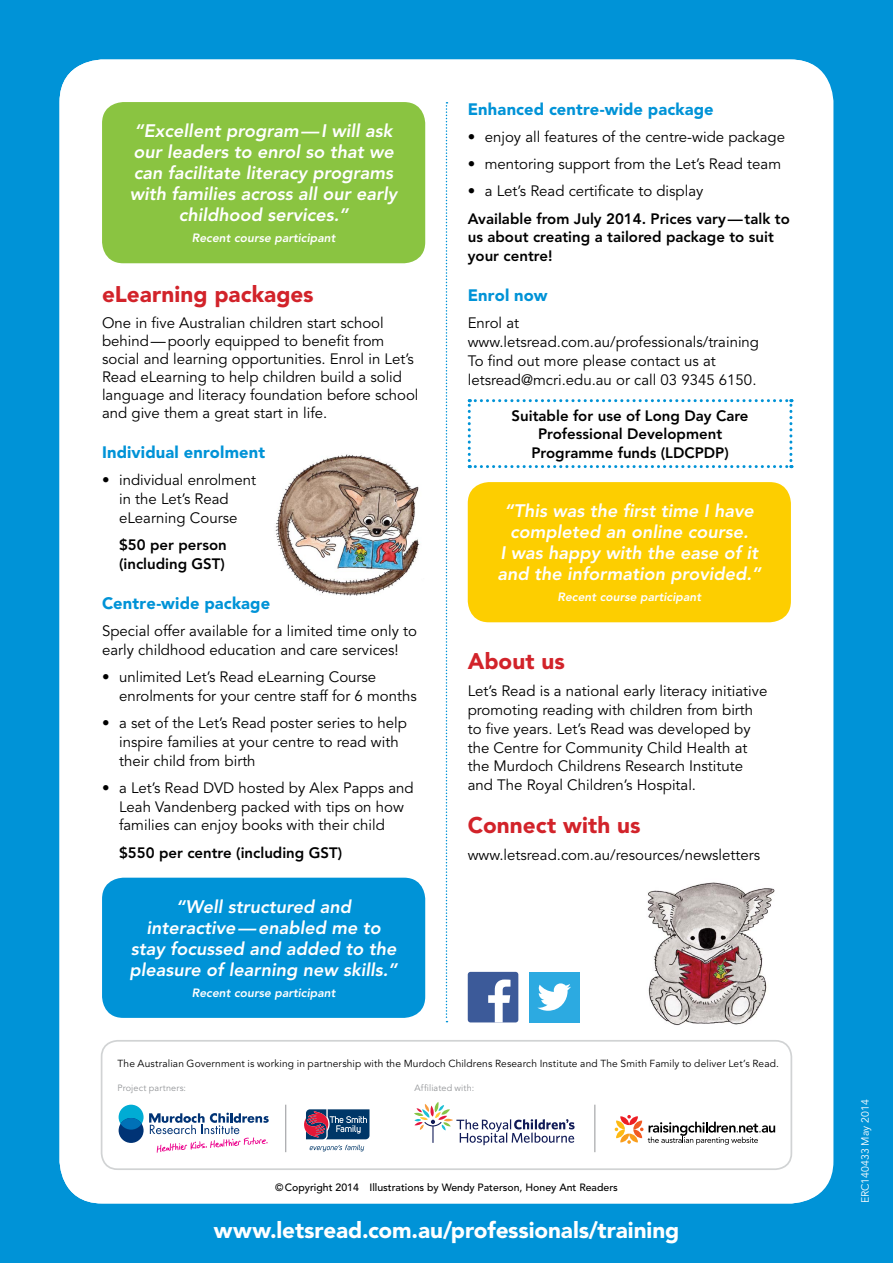
<style>
.page{position:relative;width:893px;height:1263px;background:#0093d7}
.page>*{position:absolute;margin:0;border:0;box-sizing:border-box;transform-origin:0 0}
.t1{font:900 22.5px "Avenir";letter-spacing:-.005em;color:#fff}
.t2{font:900 22.5px "Avenir";letter-spacing:.005em;color:#d2232a}
.t3{font:italic 800 18px/21px "Avenir";color:#fff;text-align:center}
.t4{font:900 16.5px "Avenir";letter-spacing:.01em;color:#0093d7}
.t5{font:15px/18.8px "Avenir";color:#000}
.t6{font:800 15px/18.8px "Avenir";color:#000}
.t7{font:italic 800 12px "Avenir";color:#fff}
.t8{font:500 10.5px "Avenir";color:#000}
.t9{font:10.5px "Avenir";color:#fff}
.t10{font:10.2px "Avenir";letter-spacing:.015em;color:#000}
.t11{font:9px "Avenir";letter-spacing:.015em;color:#939598}
</style>
<div class="page">
<div style="left:60px;top:60px;width:773px;height:1143px;background:#fff;border-radius:43px"></div>
<div style="left:102px;top:102px;width:323px;height:161px;background:#8ac441;border-radius:21px"></div>
<div style="left:102px;top:878px;width:323px;height:140px;background:#0093d7;border-radius:21px"></div>
<div style="left:101px;top:1040px;width:691px;height:130px;border:2px solid #d1d3d4;border-radius:16px"></div>
<div style="left:119px;top:1105px;width:25px;height:24px;background:#00acd4;border-radius:50%"></div>
<svg style="left:119px;top:1112px;width:150px;height:41px"></svg>
<hr style="left:285px;top:1105px;width:1px;height:47px;background:#939598">
<svg style="left:414px;top:1102px;width:161px;height:43px"></svg>
<svg style="left:615px;top:1115px;width:160px;height:30px"></svg>
<hr style="left:594px;top:1105px;width:1px;height:47px;background:#939598">
<svg style="left:309px;top:1145px;width:55px;height:6px"></svg>
<svg style="left:304px;top:1109px;width:65px;height:30px;background:#4d5076"></svg>
<svg style="left:446px;top:102px;width:1px;height:920px"></svg>
<img style="left:275px;top:454px;width:145px;height:142px">
<div style="left:468px;top:972px;width:50px;height:50px;background:#3c5a99;border-radius:3px"></div>
<svg style="left:488px;top:979px;width:22px;height:43px"></svg>
<div style="left:529px;top:972px;width:50px;height:50px;background:#2caae1"></div>
<svg style="left:537px;top:983px;width:34px;height:28px"></svg>
<img style="left:647px;top:882px;width:128px;height:144px">
<svg style="left:468px;top:399px;width:324px;height:69px"></svg>
<div style="left:468px;top:482px;width:323px;height:140px;background:#fdce00;border-radius:21px"></div>
<p class="t3" style="left:130px;top:120px;width:269px">“Excellent program—I will ask our leaders to enrol so that we can facilitate literacy programs with families across all our early childhood services.”</p>
<p class="t7" style="left:192px;top:231px;width:145px">Recent course participant</p>
<h1 class="t2" style="left:102px;top:280px;width:213px">eLearning packages</h1>
<p class="t5" style="left:102px;top:314px;width:318px;line-height:18px">One in five Australian children start school behind—poorly equipped to benefit from social and learning opportunities. Enrol in Let’s Read eLearning to help children build a solid language and literacy foundation before school and give them a great start in life.</p>
<p class="t4" style="left:102px;top:442px;width:164px">Individual enrolment</p>
<p class="t5" style="left:119px;top:471px;width:138px;text-indent:-17px">• individual enrolment in the Let’s Read eLearning Course</p>
<p class="t6" style="left:119px;top:535px;width:109px">$50 per person (including GST)</p>
<p class="t4" style="left:102px;top:593px;width:170px">Centre-wide package</p>
<p class="t5" style="left:102px;top:622px;width:316px">Special offer available for a limited time only to early childhood education and care services!</p>
<p class="t5" style="left:119px;top:668px;width:299px;text-indent:-17px">• unlimited Let’s Read eLearning Course enrolments for your centre staff for 6 months</p>
<p class="t5" style="left:119px;top:714px;width:289px;text-indent:-17px">• a set of the Let’s Read poster series to help inspire families at your centre to read with their child from birth</p>
<p class="t5" style="left:119px;top:779px;width:296px;text-indent:-17px">• a Let’s Read DVD hosted by Alex Papps and<br>Leah Vandenberg packed with tips on how families can enjoy books with their child</p>
<p class="t6" style="left:119px;top:843px;width:225px">$550 per centre (including GST)</p>
<p class="t3" style="left:130px;top:896px;width:270px">“Well structured and interactive—enabled me to stay focussed and added to the pleasure of learning new skills.”</p>
<p class="t7" style="left:192px;top:985px;width:145px">Recent course participant</p>
<p class="t4" style="left:468px;top:99px;width:247px">Enhanced centre-wide package</p>
<p class="t5" style="left:468px;top:128px;width:319px">• enjoy all features of the centre-wide package</p>
<p class="t5" style="left:468px;top:155px;width:315px">• mentoring support from the Let’s Read team</p>
<p class="t5" style="left:468px;top:182px;width:237px">• a Let’s Read certificate to display</p>
<p class="t6" style="left:468px;top:209px;width:324px">Available from July 2014. Prices vary—talk to us about creating a tailored package to suit your centre!</p>
<p class="t4" style="left:468px;top:285px;width:81px">Enrol now</p>
<p class="t5" style="left:468px;top:314px;width:293px">Enrol at www.letsread.com.au/professionals/training To find out more please contact us at letsread@mcri.edu.au or call 03 9345 6150.</p>
<p class="t6" style="left:512px;top:406px;width:238px;text-align:center">Suitable for use of Long Day Care<br>Professional Development<br>Programme funds (LDCPDP)</p>
<p class="t3" style="left:497px;top:500px;width:265px">“This was the first time I have completed an online course.<br>I was happy with the ease of it and the information provided.”</p>
<p class="t7" style="left:557px;top:590px;width:145px">Recent course participant</p>
<h1 class="t2" style="left:468px;top:648px;width:99px">About us</h1>
<p class="t5" style="left:468px;top:682px;width:301px">Let’s Read is a national early literacy initiative promoting reading with children from birth to five years. Let’s Read was developed by the Centre for Community Child Health at the Murdoch Childrens Research Institute and The Royal Children’s Hospital.</p>
<h1 class="t2" style="left:468px;top:811px;width:174px">Connect with us</h1>
<p class="t5" style="left:468px;top:846px;width:294px">www.letsread.com.au/resources/newsletters</p>
<p class="t10" style="left:117px;top:1058px;width:663px">The Australian Government is working in partnership with the Murdoch Childrens Research Institute and The Smith Family to deliver Let’s Read.</p>
<p class="t11" style="left:117px;top:1083px;width:70px">Project partners:</p>
<p class="t11" style="left:415px;top:1083px;width:61px">Affiliated with:</p>
<p class="t8" style="left:275px;top:1181px;width:344px">©Copyright 2014 Illustrations by Wendy Paterson, Honey Ant Readers</p>
<h1 class="t1" style="left:214px;top:1216px;width:467px">www.letsread.com.au/professionals/training</h1>
<p class="t9" style="left:859px;top:1203px;width:105px;rotate:-90deg">ERC140433 May 2014</p>
</div>
